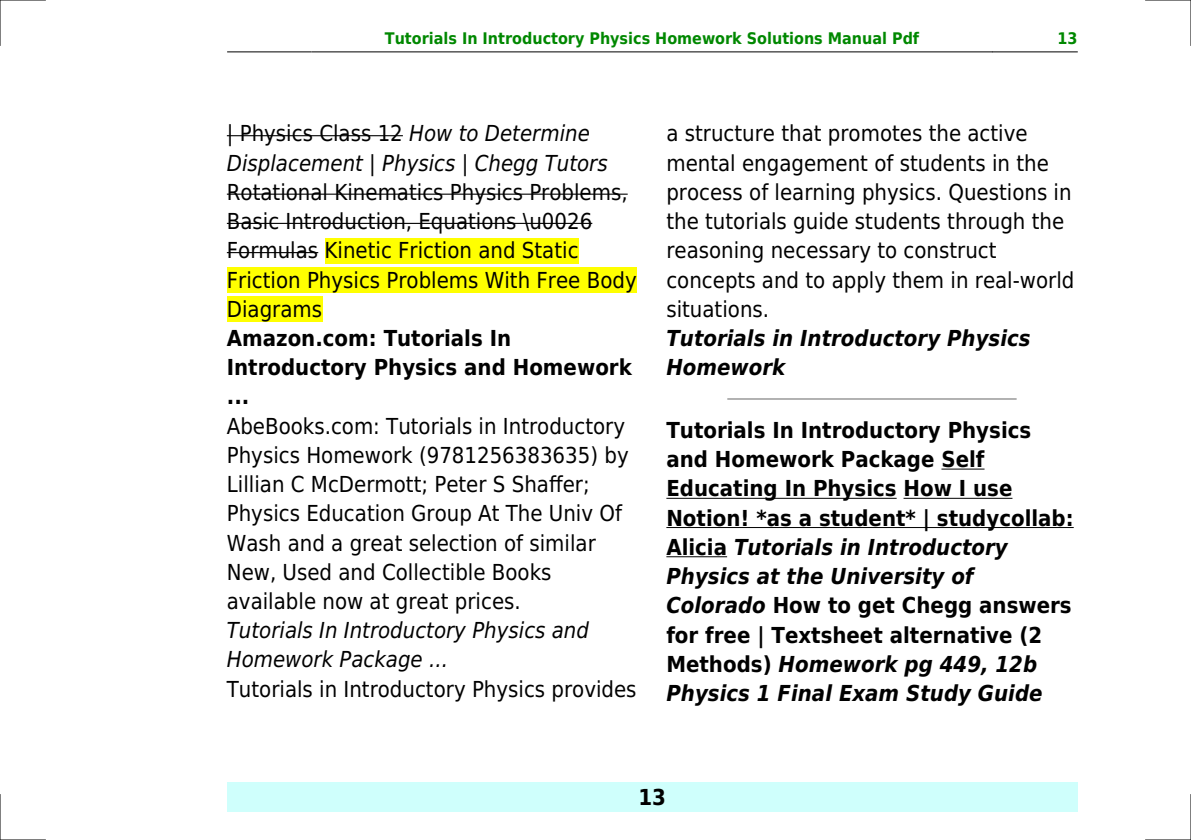
<style>
.page{position:relative;width:1191px;height:840px;background:#fff}
.page>*{position:absolute;margin:0;border:0;box-sizing:border-box;transform-origin:0 0}
.t1{font:22px/29.2px "DejaVu Sans Condensed";color:#000}
.t2{font:700 22px/29.2px "DejaVu Sans Condensed";color:#000}
.t3{font:italic 22px/29.2px "DejaVu Sans Condensed";color:#000}
.t4{font:italic 700 22px/29.2px "DejaVu Sans Condensed";color:#000}
.t5{font:700 16px "DejaVu Sans Condensed";color:#080}
.s1{font-style:normal}
.s2{font-style:italic}
</style>
<div class="page">
<hr style="left:227px;top:51px;width:85px;height:1px;background:#000">
<hr style="left:312px;top:51px;width:680px;height:1px;background:#000">
<hr style="left:992px;top:51px;width:85px;height:1px;background:#000">
<div style="left:227px;top:782px;width:850px;height:29px;background:#cffffc"></div>
<hr style="left:227px;top:135px;width:176px;height:1px;background:#000">
<hr style="left:227px;top:193px;width:400px;height:2px;background:#000">
<hr style="left:227px;top:223px;width:365px;height:1px;background:#000">
<hr style="left:227px;top:252px;width:91px;height:1px;background:#000">
<div style="left:324px;top:238px;width:254px;height:25px;background:#ff0"></div>
<div style="left:227px;top:267px;width:409px;height:25px;background:#ff0"></div>
<div style="left:227px;top:296px;width:95px;height:26px;background:#ff0"></div>
<hr style="left:728px;top:398px;width:288px;height:1px;background:#999">
<hr style="left:941px;top:468px;width:43px;height:1px;background:#000">
<hr style="left:666px;top:497px;width:230px;height:1px;background:#000">
<hr style="left:903px;top:497px;width:109px;height:1px;background:#000">
<hr style="left:666px;top:526px;width:407px;height:1px;background:#000">
<hr style="left:666px;top:556px;width:61px;height:1px;background:#000">
<hr style="left:0;top:0;width:45px;height:1px;background:#000">
<hr style="left:1145px;top:0;width:46px;height:1px;background:#000">
<hr style="left:0;top:839px;width:45px;height:1px;background:#000">
<hr style="left:1145px;top:839px;width:46px;height:1px;background:#000">
<hr style="left:0;top:0;width:1px;height:45px;background:#000">
<hr style="left:0;top:794px;width:1px;height:45px;background:#000">
<hr style="left:1190px;top:0;width:1px;height:45px;background:#000">
<hr style="left:1190px;top:794px;width:1px;height:45px;background:#000">
<p class="t5" style="left:385px;top:29px;width:536px">Tutorials In Introductory Physics Homework Solutions Manual Pdf</p>
<p class="t5" style="left:1057px;top:29px;width:22px">13</p>
<p class="t3" style="left:227px;top:119px;width:382px"><span class="s1">| Physics Class 12</span> How to Determine<br>Displacement | Physics | Chegg Tutors</p>
<p class="t1" style="left:227px;top:177px;width:411px">Rotational Kinematics Physics Problems, Basic Introduction, Equations \u0026<br>Formulas Kinetic Friction and Static Friction Physics Problems With Free Body Diagrams</p>
<p class="t2" style="left:227px;top:323px;width:406px">Amazon.com: Tutorials In<br>Introductory Physics and Homework ...</p>
<p class="t1" style="left:227px;top:411px;width:403px">AbeBooks.com: Tutorials in Introductory Physics Homework (9781256383635) by Lillian C McDermott; Peter S Shaffer; Physics Education Group At The Univ Of Wash and a great selection of similar New, Used and Collectible Books available now at great prices.</p>
<p class="t3" style="left:227px;top:615px;width:364px">Tutorials In Introductory Physics and<br>Homework Package ...</p>
<p class="t1" style="left:227px;top:674px;width:411px">Tutorials in Introductory Physics provides</p>
<p class="t1" style="left:666px;top:119px;width:409px">a structure that promotes the active mental engagement of students in the process of learning physics. Questions in the tutorials guide students through the reasoning necessary to construct concepts and to apply them in real-world situations.</p>
<p class="t4" style="left:666px;top:323px;width:366px">Tutorials in Introductory Physics<br>Homework</p>
<p class="t2" style="left:666px;top:415px;width:409px">Tutorials In Introductory Physics and Homework Package Self<br>Educating In Physics How I use<br>Notion! *as a student* | studycollab:<br>Alicia <span class="s2">Tutorials in Introductory<br>Physics at the University of<br>Colorado</span> How to get Chegg answers for free | Textsheet alternative (2<br>Methods) <span class="s2">Homework pg 449, 12b<br>Physics 1 Final Exam Study Guide</span></p>
<p class="t2" style="left:638px;top:782px;width:29px">13</p>
</div>
